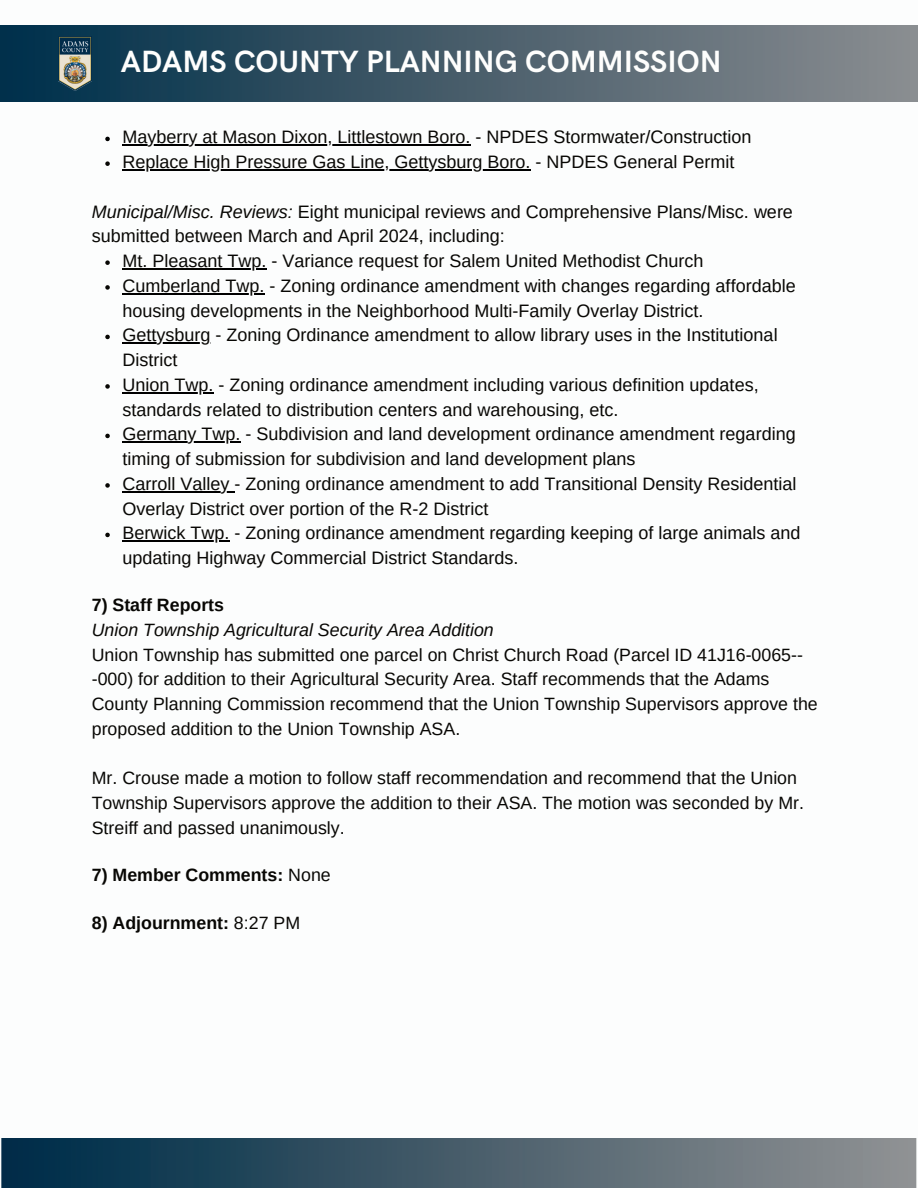
<style>
.page{position:relative;width:918px;height:1188px;background:#fff}
.page>*{position:absolute;margin:0;border:0;box-sizing:border-box;transform-origin:0 0}
.t1{font:700 30.75px "HK Grotesk";color:#fefefd}
.t2{font:18px/24.8px "Arimo";color:#080704}
.t3{font:17.85px/24.8px "Arimo";color:#080704}
.t4{font:700 17.85px "Arimo";color:#080704}
.t5{font:italic 17.85px "Arimo";color:#080704}
.s1{font-style:italic}
.s2{font-weight:400}
</style>
<div class="page">
<img style="left:0;top:25px;width:918px;height:77px">
<img style="left:59px;top:37px;width:32px;height:54px">
<img style="left:1px;top:1138px;width:915px;height:50px">
<svg style="left:105px;top:137px;width:5px;height:4px"></svg>
<hr style="left:122px;top:145px;width:349px;height:1px;background:#000">
<svg style="left:105px;top:161px;width:5px;height:5px"></svg>
<hr style="left:122px;top:169px;width:409px;height:1px;background:#000">
<svg style="left:105px;top:260px;width:5px;height:5px"></svg>
<hr style="left:122px;top:268px;width:100px;height:1px;background:#080704">
<hr style="left:222px;top:268px;width:44px;height:1px;background:#000">
<svg style="left:105px;top:285px;width:5px;height:5px"></svg>
<hr style="left:122px;top:293px;width:142px;height:1px;background:#000">
<svg style="left:105px;top:335px;width:5px;height:4px"></svg>
<hr style="left:122px;top:343px;width:88px;height:1px;background:#000">
<svg style="left:105px;top:384px;width:5px;height:5px"></svg>
<hr style="left:122px;top:392px;width:91px;height:1px;background:#000">
<svg style="left:105px;top:434px;width:5px;height:4px"></svg>
<hr style="left:122px;top:442px;width:118px;height:1px;background:#000">
<svg style="left:105px;top:483px;width:5px;height:5px"></svg>
<hr style="left:122px;top:491px;width:112px;height:1px;background:#000">
<svg style="left:105px;top:533px;width:5px;height:4px"></svg>
<hr style="left:122px;top:541px;width:107px;height:1px;background:#000">
<h1 class="t1" style="left:121px;top:38px;width:602px">ADAMS COUNTY PLANNING COMMISSION</h1>
<p class="t2" style="left:122px;top:125px;width:631px">Mayberry at Mason Dixon, Littlestown Boro. - NPDES Stormwater/Construction<br>Replace High Pressure Gas Line, Gettysburg Boro. - NPDES General Permit</p>
<p class="t2" style="left:92px;top:199px;width:703px"><span class="s1">Municipal/Misc. Reviews:</span> Eight municipal reviews and Comprehensive Plans/Misc. were</p>
<p class="t2" style="left:92px;top:224px;width:415px">submitted between March and April 2024, including:</p>
<p class="t2" style="left:122px;top:249px;width:583px">Mt. Pleasant Twp. - Variance request for Salem United Methodist Church</p>
<p class="t2" style="left:122px;top:273px;width:675px">Cumberland Twp. - Zoning ordinance amendment with changes regarding affordable</p>
<p class="t2" style="left:122px;top:298px;width:583px">housing developments in the Neighborhood Multi-Family Overlay District.</p>
<p class="t2" style="left:122px;top:323px;width:657px">Gettysburg - Zoning Ordinance amendment to allow library uses in the Institutional</p>
<p class="t2" style="left:122px;top:348px;width:56px">District</p>
<p class="t2" style="left:122px;top:372px;width:638px">Union Twp. - Zoning ordinance amendment including various definition updates,</p>
<p class="t2" style="left:122px;top:397px;width:498px">standards related to distribution centers and warehousing, etc.</p>
<p class="t2" style="left:122px;top:422px;width:675px">Germany Twp. - Subdivision and land development ordinance amendment regarding</p>
<p class="t2" style="left:122px;top:447px;width:515px">timing of submission for subdivision and land development plans</p>
<p class="t2" style="left:122px;top:471px;width:676px">Carroll Valley - Zoning ordinance amendment to add Transitional Density Residential</p>
<p class="t2" style="left:122px;top:496px;width:368px">Overlay District over portion of the R-2 District</p>
<p class="t2" style="left:122px;top:521px;width:680px">Berwick Twp. - Zoning ordinance amendment regarding keeping of large animals and</p>
<p class="t2" style="left:122px;top:546px;width:398px">updating Highway Commercial District Standards.</p>
<p class="t4" style="left:92px;top:593px;width:134px">7) Staff Reports</p>
<p class="t5" style="left:92px;top:618px;width:404px">Union Township Agricultural Security Area Addition</p>
<p class="t3" style="left:92px;top:642px;width:728px">Union Township has submitted one parcel on Christ Church Road (Parcel ID 41J16-0065-- -000) for addition to their Agricultural Security Area. Staff recommends that the Adams County Planning Commission recommend that the Union Township Supervisors approve the proposed addition to the Union Township ASA.</p>
<p class="t3" style="left:92px;top:766px;width:714px">Mr. Crouse made a motion to follow staff recommendation and recommend that the Union<br>Township Supervisors approve the addition to their ASA. The motion was seconded by Mr.<br>Streiff and passed unanimously.</p>
<p class="t4" style="left:92px;top:863px;width:241px">7) Member Comments: <span class="s2">None</span></p>
<p class="t4" style="left:92px;top:911px;width:210px">8) Adjournment: <span class="s2">8:27 PM</span></p>
</div>
